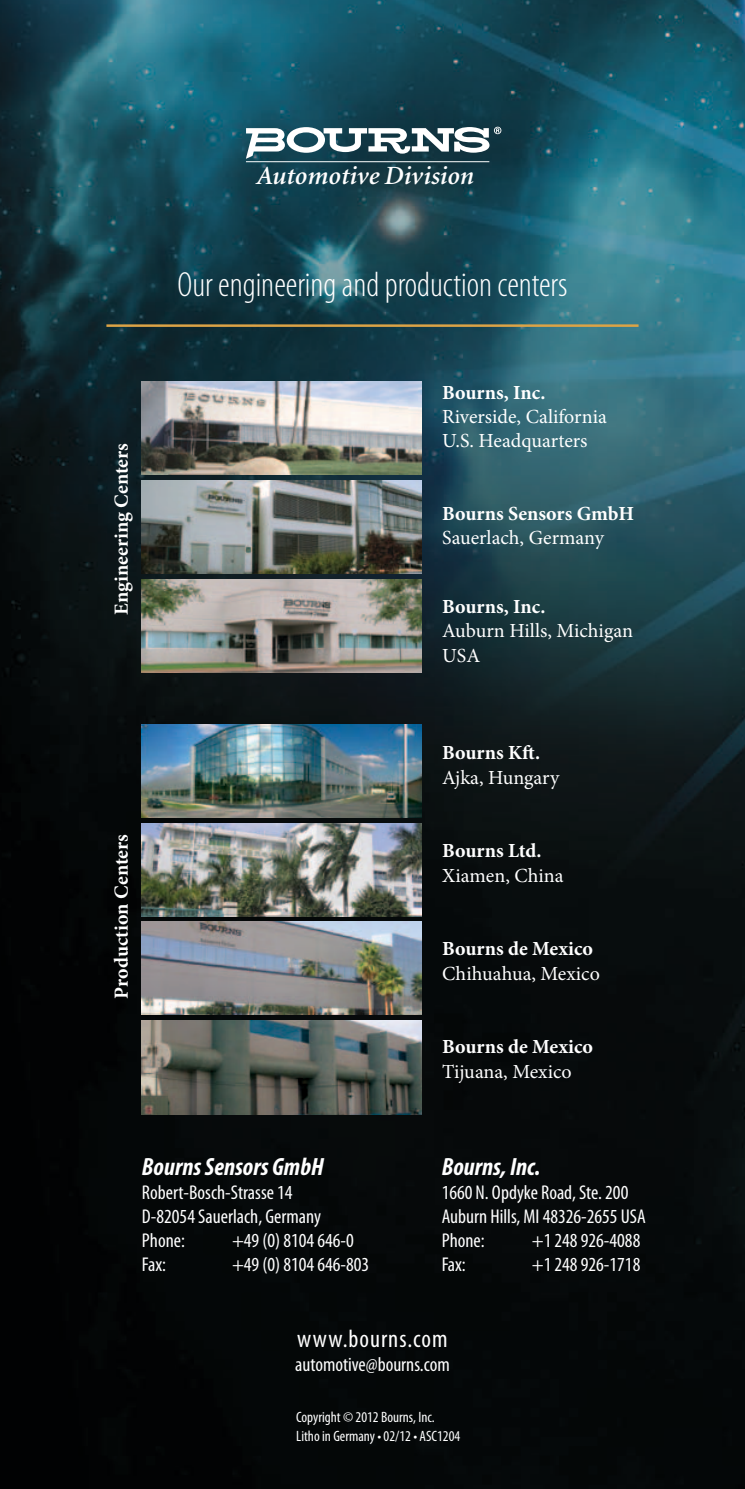
<style>
.page{position:relative;width:745px;height:1489px;background:#fff}
.page>*{position:absolute;margin:0;border:0;box-sizing:border-box;transform-origin:0 0}
.t1{font:300 condensed 35px "Myriad Pro";color:#fff}
.t2{font:italic 600 26.25px "Minion";color:#fff}
.t3{font:italic 700 condensed 25px "Myriad Pro";color:#fff}
.t4{font:condensed 25px "Myriad Pro";letter-spacing:.04em;color:#fff}
.t5{font:condensed 20px/24px "Myriad Pro";color:#fff}
.t6{font:20px/24px "Minion Pro";color:#fff}
.t7{font:700 20px "Minion Pro";color:#fff}
.t8{font:condensed 15px/19px "Myriad Pro";color:#fff}
</style>
<div class="page">
<img style="left:0;top:0;width:744px;height:1488px">
<img style="left:142px;top:921px;width:279px;height:93px">
<img style="left:142px;top:724px;width:279px;height:93px">
<img style="left:142px;top:480px;width:279px;height:93px">
<hr style="left:106px;top:324px;width:532px;height:3px;background:#dca346">
<img style="left:142px;top:381px;width:279px;height:93px">
<img style="left:142px;top:579px;width:279px;height:93px">
<img style="left:142px;top:823px;width:279px;height:93px">
<img style="left:142px;top:1020px;width:279px;height:93px">
<svg style="left:246px;top:127px;width:255px;height:32px"></svg>
<hr style="left:246px;top:161px;width:243px;height:1px;background:#fff">
<h2 class="t2" style="left:256px;top:163px;width:219px">Automotive Division</h2>
<h1 class="t1" style="left:177px;top:263px;width:391px">Our engineering and production centers</h1>
<p class="t7" style="left:107px;top:615px;width:173px;rotate:-90deg">Engineering Centers</p>
<p class="t7" style="left:442px;top:379px;width:105px">Bourns, Inc.</p>
<p class="t6" style="left:442px;top:405px;width:166px">Riverside, California<br>U.S. Headquarters</p>
<p class="t7" style="left:442px;top:499px;width:193px">Bourns Sensors GmbH</p>
<p class="t6" style="left:442px;top:526px;width:163px">Sauerlach, Germany</p>
<p class="t7" style="left:442px;top:592px;width:105px">Bourns, Inc.</p>
<p class="t6" style="left:442px;top:619px;width:192px">Auburn Hills, Michigan<br>USA</p>
<p class="t7" style="left:107px;top:998px;width:166px;rotate:-90deg">Production Centers</p>
<p class="t7" style="left:442px;top:738px;width:99px">Bourns Kft.</p>
<p class="t6" style="left:442px;top:765px;width:119px">Ajka, Hungary</p>
<p class="t7" style="left:442px;top:836px;width:101px">Bourns Ltd.</p>
<p class="t6" style="left:442px;top:863px;width:123px">Xiamen, China</p>
<p class="t7" style="left:442px;top:934px;width:152px">Bourns de Mexico</p>
<p class="t6" style="left:442px;top:961px;width:159px">Chihuahua, Mexico</p>
<p class="t7" style="left:442px;top:1032px;width:152px">Bourns de Mexico</p>
<p class="t6" style="left:442px;top:1059px;width:131px">Tijuana, Mexico</p>
<p class="t3" style="left:142px;top:1150px;width:183px">Bourns Sensors GmbH</p>
<p class="t5" style="left:142px;top:1179px;width:180px">Robert-Bosch-Strasse 14<br>D-82054 Sauerlach, Germany<br>Phone:</p>
<p class="t5" style="left:232px;top:1227px;width:123px">+49 (0) 8104 646-0</p>
<p class="t3" style="left:441px;top:1150px;width:100px">Bourns, Inc.</p>
<p class="t5" style="left:441px;top:1179px;width:205px">1660 N. Opdyke Road, Ste. 200<br>Auburn Hills, MI 48326-2655 USA<br>Phone:</p>
<p class="t5" style="left:531px;top:1227px;width:110px">+1 248 926-4088</p>
<p class="t5" style="left:142px;top:1251px;width:26px">Fax:</p>
<p class="t5" style="left:232px;top:1251px;width:139px">+49 (0) 8104 646-803</p>
<p class="t5" style="left:441px;top:1251px;width:26px">Fax:</p>
<p class="t5" style="left:531px;top:1251px;width:110px">+1 248 926-1718</p>
<p class="t4" style="left:297px;top:1322px;width:152px">www.bourns.com</p>
<p class="t5" style="left:295px;top:1351px;width:156px">automotive@bourns.com</p>
<p class="t8" style="left:296px;top:1407px;width:165px">Copyright © 2012 Bourns, Inc.<br>Litho in Germany • 02/12 • ASC1204</p>
</div>
